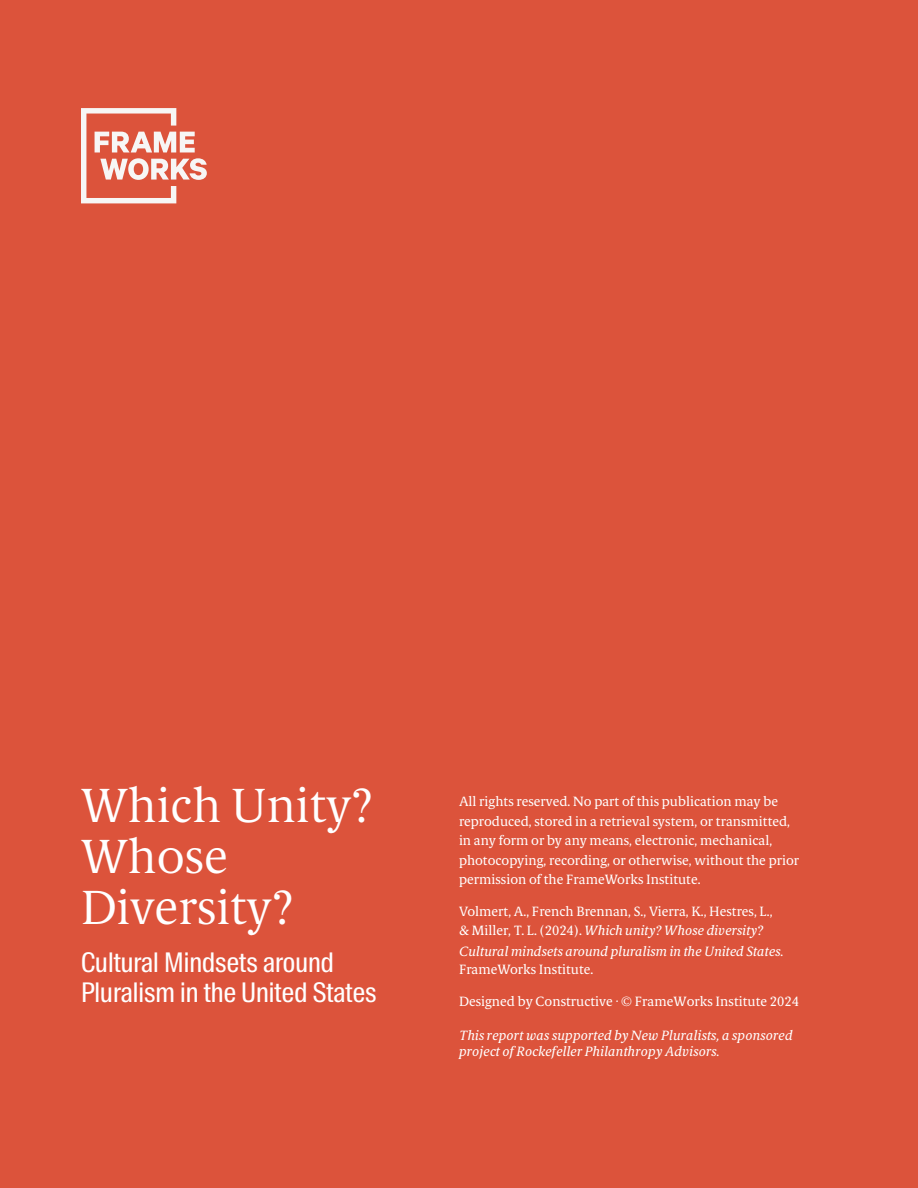
<style>
.page{position:relative;width:918px;height:1188px;background:#dc533b}
.page>*{position:absolute;margin:0;border:0;box-sizing:border-box;transform-origin:0 0}
.Report_title{font:300 48px/51px "Berlingske Serif Text";color:#fff}
.Report_Subtitle{font:27px/30px "Suisse Intl Cond";color:#fff}
.Body{font:13.5px/19.5px "Berlingske Serif Tx";color:#fff}
.Body-2{font:italic 13.5px/20px "Berlingske Serif Tx";color:#fff}
.s1{font-style:normal}
</style>
<div class="page">
<svg style="left:81px;top:108px;width:126px;height:95px"></svg>
<p class="Report_title" style="left:81px;top:779px;width:294px">Which Unity?<br>Whose<br>Diversity?</p>
<p class="Report_Subtitle" style="left:81px;top:947px;width:297px">Cultural Mindsets around<br>Pluralism in the United States</p>
<p class="Body" style="left:459px;top:792px;width:342px">All rights reserved. No part of this publication may be reproduced, stored in a retrieval system, or transmitted, in any form or by any means, electronic, mechanical, photocopying, recording, or otherwise, without the prior permission of the FrameWorks Institute.</p>
<p class="Body-2" style="left:459px;top:900px;width:326px"><span class="s1">Volmert, A., French Brennan, S., Vierra, K., Hestres, L., &amp; Miller, T. L. (2024).</span> Which unity? Whose diversity?<br>Cultural mindsets around pluralism in the United States.</p>
<p class="Body" style="left:459px;top:960px;width:136px">FrameWorks Institute.</p>
<p class="Body" style="left:459px;top:991px;width:342px">Designed by Constructive · © FrameWorks Institute 2024</p>
<p class="Body-2" style="left:459px;top:1026px;width:335px;line-height:16.2px">This report was supported by New Pluralists, a sponsored project of Rockefeller Philanthropy Advisors.</p>
</div>
